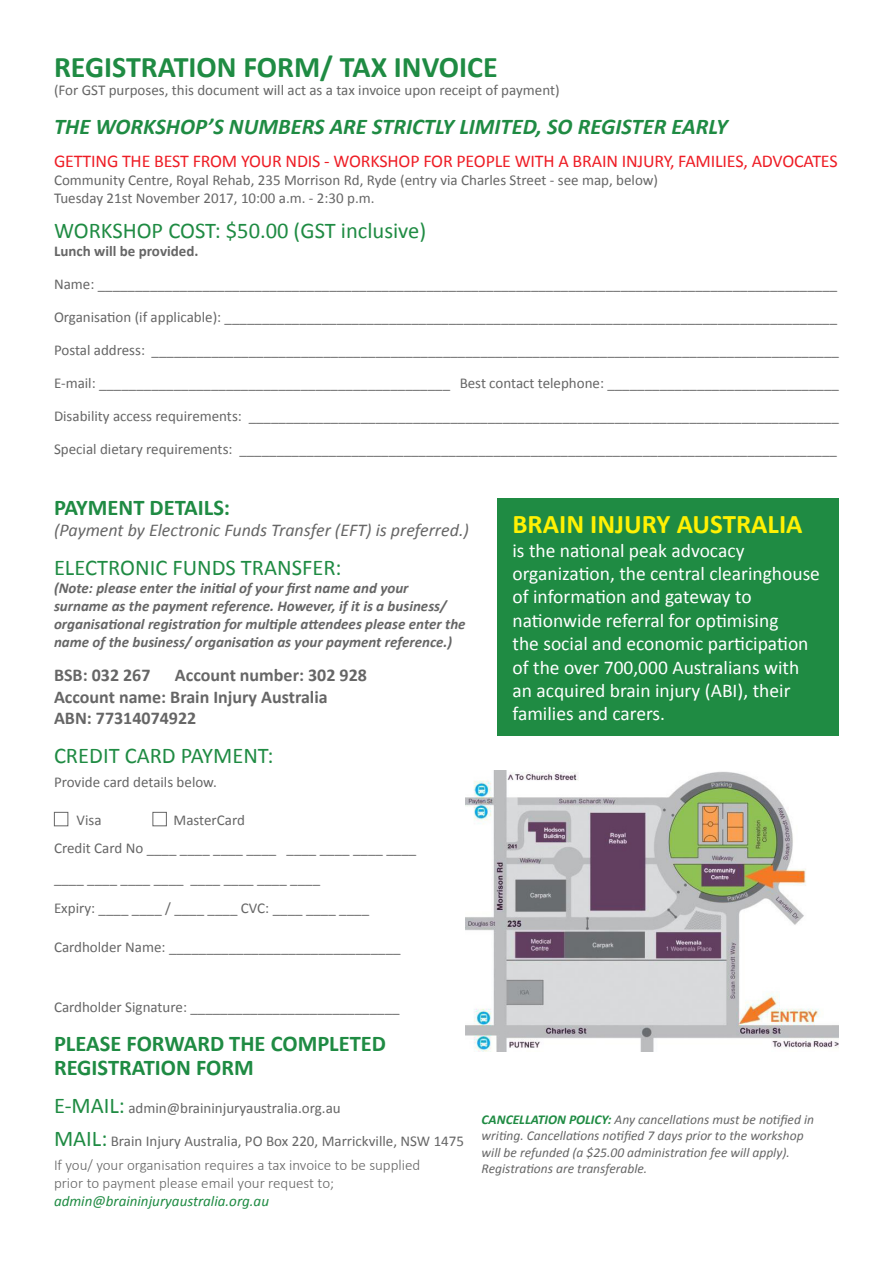
<style>
.page{position:relative;width:893px;height:1263px;background:#fff}
.page>*{position:absolute;margin:0;border:0;box-sizing:border-box;transform-origin:0 0}
.t1{font:700 30px "Calibri";color:#1f8b43}
.t2{font:700 27px "Calibri";color:#fff103}
.t3{font:22.5px "Calibri";color:#1f8b43}
.t4{font:700 22.5px/24px "Calibri";color:#1f8b43}
.t5{font:italic 700 22.5px "Calibri";color:#1f8b43}
.t6{font:19.5px/23.4px "Calibri";color:#fff}
.t7{font:18px "Calibri";letter-spacing:-.01em;color:#ee1d25}
.t8{font:700 18px/21.6px "Calibri";color:#666}
.t9{font:italic 18px "Calibri";color:#666}
.t10{font:15px "Calibri";color:#666}
.t11{font:italic 700 15px/18px "Calibri";color:#666}
.t12{font:300 15px/18px "Calibri";color:#666}
.t13{font:700 15px "Calibri";color:#666}
.t14{font:italic 13.5px/16.2px "Calibri";color:#666}
.s1{font-size:22.5px;color:#1f8b43}
.s2{font-weight:400;font-style:italic;color:#1f8b43}
.s3{font-weight:700;color:#1f8b43}
</style>
<div class="page">
<img style="left:466px;top:771px;width:373px;height:281px">
<div style="left:54px;top:812px;width:14px;height:14px;border:1px solid #666"></div>
<div style="left:152px;top:812px;width:15px;height:14px;border:1px solid #666"></div>
<div style="left:497px;top:498px;width:342px;height:237px;background:#1f8b43"></div>
<p class="t1" style="left:54px;top:47px;width:445px">REGISTRATION FORM/ TAX INVOICE</p>
<p class="t10" style="left:54px;top:80px;width:507px">(For GST purposes, this document will act as a tax invoice upon receipt of payment)</p>
<p class="t5" style="left:54px;top:112px;width:675px">THE WORKSHOP’S NUMBERS ARE STRICTLY LIMITED, SO REGISTER EARLY</p>
<p class="t7" style="left:54px;top:150px;width:785px">GETTING THE BEST FROM YOUR NDIS - WORKSHOP FOR PEOPLE WITH A BRAIN INJURY, FAMILIES, ADVOCATES</p>
<p class="t10" style="left:54px;top:171px;width:606px">Community Centre, Royal Rehab, 235 Morrison Rd, Ryde (entry via Charles Street - see map, below)</p>
<p class="t10" style="left:54px;top:189px;width:322px">Tuesday 21st November 2017, 10:00 a.m. - 2:30 p.m.</p>
<p class="t3" style="left:54px;top:216px;width:374px">WORKSHOP COST: $50.00 (GST inclusive)</p>
<p class="t13" style="left:54px;top:241px;width:146px">Lunch will be provided.</p>
<p class="t10" style="left:54px;top:274px;width:785px">Name: ___________________________________________________________________________________________________</p>
<p class="t10" style="left:54px;top:307px;width:785px">Organisation (if applicable): __________________________________________________________________________________</p>
<p class="t10" style="left:54px;top:340px;width:786px">Postal address: ____________________________________________________________________________________________</p>
<p class="t10" style="left:54px;top:373px;width:786px">E-mail: _______________________________________________ Best contact telephone: _______________________________</p>
<p class="t10" style="left:54px;top:406px;width:786px">Disability access requirements: _______________________________________________________________________________</p>
<p class="t10" style="left:54px;top:439px;width:784px">Special dietary requirements: ________________________________________________________________________________</p>
<p class="t4" style="left:54px;top:495px;width:178px">PAYMENT DETAILS:</p>
<p class="t9" style="left:54px;top:518px;width:416px">(Payment by Electronic Funds Transfer (EFT) is preferred.)</p>
<p class="t3" style="left:54px;top:554px;width:289px">ELECTRONIC FUNDS TRANSFER:</p>
<p class="t11" style="left:54px;top:579px;width:413px">(Note: please enter the initial of your first name and your surname as the payment reference. However, if it is a business/ organisational registration for multiple attendees please enter the name of the business/ organisation as your payment reference.)</p>
<p class="t8" style="left:54px;top:664px;width:98px">BSB: 032 267</p>
<p class="t8" style="left:175px;top:664px;width:193px">Account number: 302 928</p>
<p class="t8" style="left:54px;top:686px;width:275px">Account name: Brain Injury Australia<br>ABN: 77314074922</p>
<p class="t3" style="left:54px;top:741px;width:221px">CREDIT CARD PAYMENT:</p>
<p class="t10" style="left:54px;top:773px;width:164px">Provide card details below.</p>
<p class="t10" style="left:77px;top:810px;width:27px">Visa</p>
<p class="t10" style="left:174px;top:810px;width:73px">MasterCard</p>
<p class="t10" style="left:54px;top:839px;width:364px">Credit Card No ____ ____ ____ ____ ____ ____ ____ ____</p>
<p class="t10" style="left:54px;top:869px;width:268px">____ ____ ____ ____ ____ ____ ____ ____</p>
<p class="t10" style="left:54px;top:899px;width:317px">Expiry: ____ ____ / ____ ____ CVC: ____ ____ ____</p>
<p class="t10" style="left:54px;top:938px;width:348px">Cardholder Name: _______________________________</p>
<p class="t2" style="left:512px;top:507px;width:292px">BRAIN INJURY AUSTRALIA</p>
<p class="t6" style="left:512px;top:538px;width:309px">is the national peak advocacy organization, the central clearinghouse of information and gateway to nationwide referral for optimising<br>the social and economic participation of the over 700,000 Australians with an acquired brain injury (ABI), their families and carers.</p>
<p class="t10" style="left:54px;top:998px;width:347px">Cardholder Signature: ____________________________</p>
<p class="t4" style="left:54px;top:1032px;width:334px">PLEASE FORWARD THE COMPLETED<br>REGISTRATION FORM</p>
<p class="t10" style="left:54px;top:1098px;width:288px"><span class="s1">E-MAIL:</span> admin@braininjuryaustralia.org.au</p>
<p class="t10" style="left:54px;top:1131px;width:412px"><span class="s1">MAIL:</span> Brain Injury Australia, PO Box 220, Marrickville, NSW 1475</p>
<p class="t12" style="left:54px;top:1155px;width:368px">If you/ your organisation requires a tax invoice to be supplied prior to payment please email your request to; <span class="s2">admin@braininjuryaustralia.org.au</span></p>
<p class="t14" style="left:482px;top:1111px;width:334px"><span class="s3">CANCELLATION POLICY:</span> Any cancellations must be notified in writing. Cancellations notified 7 days prior to the workshop will be refunded (a $25.00 administration fee will apply).<br>Registrations are transferable.</p>
</div>
